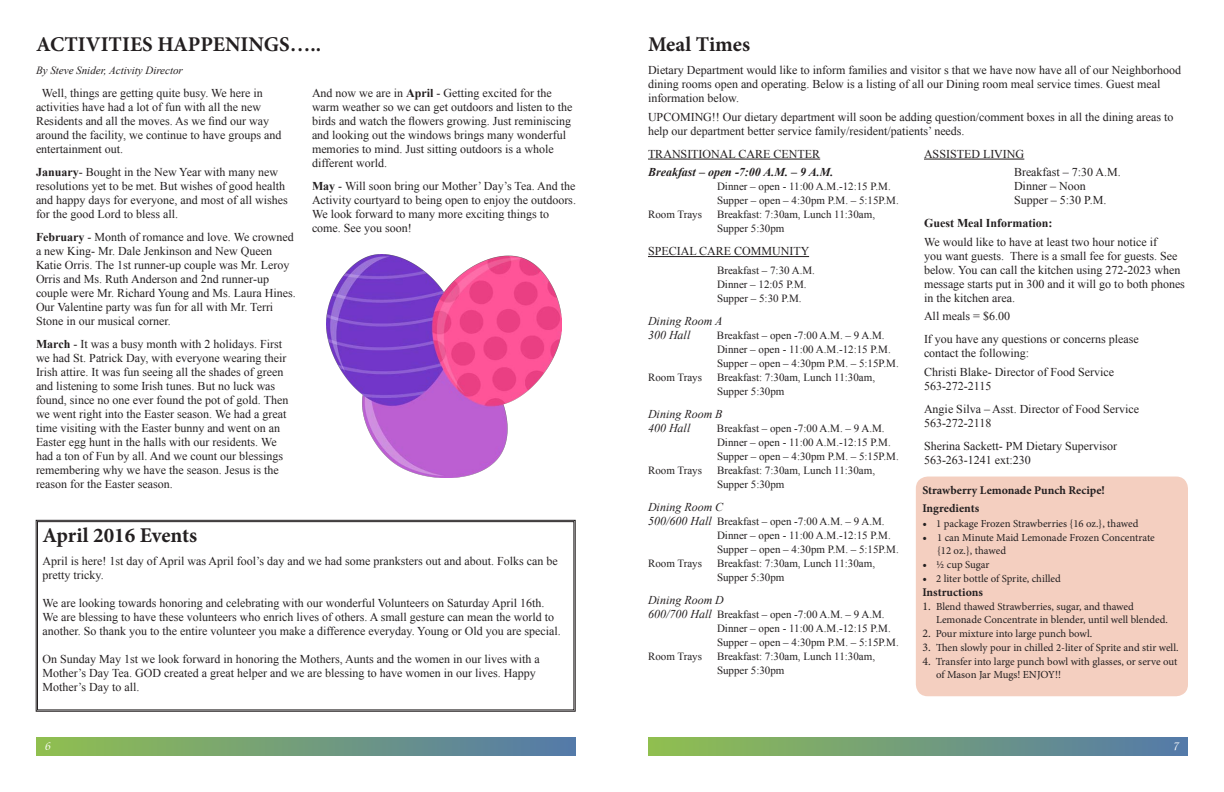
<style>
.page{position:relative;width:1224px;height:792px;background:#fff}
.page>*{position:absolute;margin:0;border:0;box-sizing:border-box;transform-origin:0 0}
.Headline{font:700 21px "Minion Pro";color:#231f20}
.ByLine{font:12px/14px "Times New Roman";color:#231f20}
.ByLine-2{font:italic 12px "Times New Roman";color:#231f20}
.ByLine-3{font:italic 700 12px "Times New Roman";color:#231f20}
.ByLine-4{font:700 12px "Times New Roman";color:#231f20}
.t1{font:300 12px "Cataneo BT";color:#fff}
.t2{font:700 11.8px "Minion Pro";color:#231f20}
.ByLine-5{font:11px/14px "Times New Roman";color:#231f20}
.ByLine-6{font:italic 11px "Times New Roman";color:#231f20}
.t3{font:10.8px/13px "Minion Pro";color:#231f20}
.s1{font-weight:700}
.s2{font-style:italic;font-size:12px}
.s3{font-size:11.8px}
</style>
<div class="page">
<div style="left:648px;top:738px;width:540px;height:18px;background:linear-gradient(to right,#90bf4f,#547aa9)"></div>
<div style="left:36px;top:738px;width:540px;height:18px;background:linear-gradient(to right,#90bf4f,#547aa9)"></div>
<hr style="left:648px;top:159px;width:172px;height:1px;background:#231f20">
<hr style="left:648px;top:256px;width:161px;height:1px;background:#231f20">
<hr style="left:924px;top:159px;width:100px;height:1px;background:#231f20">
<svg style="left:36px;top:520px;width:540px;height:192px"></svg>
<div style="left:37px;top:521px;width:537px;height:189px;border:1px solid #231f20"></div>
<div style="left:916px;top:477px;width:272px;height:219px;background:#f4cfc0;border-radius:12px"></div>
<img style="left:326px;top:255px;width:236px;height:223px">
<p class="Headline" style="left:36px;top:30px;width:287px">ACTIVITIES HAPPENINGS…..</p>
<p class="ByLine-6" style="left:36px;top:63px;width:148px">By Steve Snider, Activity Director</p>
<p class="ByLine" style="left:36px;top:86px;width:247px;text-indent:6px">Well, things are getting quite busy. We here in activities have had a lot of fun with all the new Residents and all the moves. As we find our way around the facility, we continue to have groups and entertainment out.</p>
<p class="ByLine" style="left:36px;top:165px;width:253px"><span class="s1">January</span>- Bought in the New Year with many new resolutions yet to be met. But wishes of good health and happy days for everyone, and most of all wishes for the good Lord to bless all.</p>
<p class="ByLine" style="left:36px;top:230px;width:261px"><span class="s1">February</span> - Month of romance and love. We crowned a new King- Mr. Dale Jenkinson and New Queen Katie Orris. The 1st runner-up couple was Mr. Leroy Orris and Ms. Ruth Anderson and 2nd runner-up couple were Mr. Richard Young and Ms. Laura Hines.<br>Our Valentine party was fun for all with Mr. Terri Stone in our musical corner.</p>
<p class="ByLine" style="left:36px;top:337px;width:254px"><span class="s1">March</span> - It was a busy month with 2 holidays. First we had St. Patrick Day, with everyone wearing their Irish attire. It was fun seeing all the shades of green and listening to some Irish tunes. But no luck was found, since no one ever found the pot of gold. Then we went right into the Easter season. We had a great time visiting with the Easter bunny and went on an Easter egg hunt in the halls with our residents. We had a ton of Fun by all. And we count our blessings remembering why we have the season. Jesus is the reason for the Easter season.</p>
<p class="ByLine" style="left:312px;top:86px;width:262px">And now we are in <span class="s1">April</span> - Getting excited for the warm weather so we can get outdoors and listen to the birds and watch the flowers growing. Just reminiscing and looking out the windows brings many wonderful memories to mind. Just sitting outdoors is a whole different world.</p>
<p class="ByLine" style="left:312px;top:179px;width:265px"><span class="s1">May</span> - Will soon bring our Mother’ Day’s Tea. And the Activity courtyard to being open to enjoy the outdoors.<br>We look forward to many more exciting things to come. See you soon!</p>
<p class="Headline" style="left:42px;top:520px;width:156px">April 2016 Events</p>
<p class="ByLine" style="left:42px;top:554px;width:517px">April is here! 1st day of April was April fool’s day and we had some pranksters out and about. Folks can be pretty tricky.</p>
<p class="ByLine" style="left:42px;top:596px;width:520px">We are looking towards honoring and celebrating with our wonderful Volunteers on Saturday April 16th.<br>We are blessing to have these volunteers who enrich lives of others. A small gesture can mean the world to another. So thank you to the entire volunteer you make a difference everyday. Young or Old you are special.</p>
<p class="ByLine" style="left:42px;top:652px;width:499px">On Sunday May 1st we look forward in honoring the Mothers, Aunts and the women in our lives with a<br>Mother’s Day Tea. GOD created a great helper and we are blessing to have women in our lives. Happy<br>Mother’s Day to all.</p>
<p class="Headline" style="left:648px;top:30px;width:104px">Meal Times</p>
<p class="ByLine" style="left:648px;top:63px;width:535px">Dietary Department would like to inform families and visitor s that we have now have all of our Neighborhood dining rooms open and operating. Below is a listing of all our Dining room meal service times. Guest meal information below.</p>
<p class="ByLine" style="left:648px;top:110px;width:527px">UPCOMING!! Our dietary department will soon be adding question/comment boxes in all the dining areas to help our department better service family/resident/patients’ needs.</p>
<p class="ByLine" style="left:648px;top:147px;width:174px">TRANSITIONAL CARE CENTER</p>
<p class="ByLine-3" style="left:648px;top:164px;width:187px">Breakfast – open -7:00 A.M. – 9 A.M.</p>
<p class="ByLine-5" style="left:717px;top:179px;width:175px">Dinner – open - 11:00 A.M.-12:15 P.M.</p>
<p class="ByLine-5" style="left:717px;top:193px;width:183px">Supper – open – 4:30pm P.M. – 5:15P.M.</p>
<p class="ByLine-5" style="left:648px;top:207px;width:56px">Room Trays</p>
<p class="ByLine-5" style="left:717px;top:207px;width:160px">Breakfast: 7:30am, Lunch 11:30am,<br>Supper 5:30pm</p>
<p class="ByLine" style="left:648px;top:244px;width:163px">SPECIAL CARE COMMUNITY</p>
<p class="ByLine-5" style="left:717px;top:263px;width:100px">Breakfast – 7:30 A.M.</p>
<p class="ByLine-5" style="left:717px;top:277px;width:91px">Dinner – 12:05 P.M.</p>
<p class="ByLine-5" style="left:717px;top:291px;width:86px">Supper – 5:30 P.M.</p>
<p class="ByLine-2" style="left:648px;top:312px;width:76px">Dining Room A</p>
<p class="ByLine-2" style="left:648px;top:326px;width:44px">300 Hall</p>
<p class="ByLine-5" style="left:717px;top:328px;width:169px">Breakfast – open -7:00 A.M. – 9 A.M.</p>
<p class="ByLine-5" style="left:717px;top:342px;width:175px">Dinner – open - 11:00 A.M.-12:15 P.M.</p>
<p class="ByLine-5" style="left:717px;top:356px;width:183px">Supper – open – 4:30pm P.M. – 5:15P.M.</p>
<p class="ByLine-5" style="left:648px;top:370px;width:56px">Room Trays</p>
<p class="ByLine-5" style="left:717px;top:370px;width:160px">Breakfast: 7:30am, Lunch 11:30am,<br>Supper 5:30pm</p>
<p class="ByLine-2" style="left:648px;top:405px;width:76px">Dining Room B</p>
<p class="ByLine-2" style="left:648px;top:419px;width:44px">400 Hall</p>
<p class="ByLine-5" style="left:717px;top:421px;width:169px">Breakfast – open -7:00 A.M. – 9 A.M.</p>
<p class="ByLine-5" style="left:717px;top:435px;width:175px">Dinner – open - 11:00 A.M.-12:15 P.M.</p>
<p class="ByLine-5" style="left:717px;top:449px;width:183px">Supper – open – 4:30pm P.M. – 5:15P.M.</p>
<p class="ByLine-5" style="left:648px;top:463px;width:56px">Room Trays</p>
<p class="ByLine-5" style="left:717px;top:463px;width:160px">Breakfast: 7:30am, Lunch 11:30am,<br>Supper 5:30pm</p>
<p class="ByLine-2" style="left:648px;top:498px;width:77px">Dining Room C</p>
<p class="ByLine-5" style="left:648px;top:514px;width:238px"><span class="s2">500/600 Hall</span> Breakfast – open -7:00 A.M. – 9 A.M.</p>
<p class="ByLine-5" style="left:717px;top:528px;width:175px">Dinner – open - 11:00 A.M.-12:15 P.M.</p>
<p class="ByLine-5" style="left:717px;top:542px;width:183px">Supper – open – 4:30pm P.M. – 5:15P.M.</p>
<p class="ByLine-5" style="left:648px;top:556px;width:56px">Room Trays</p>
<p class="ByLine-5" style="left:717px;top:556px;width:160px">Breakfast: 7:30am, Lunch 11:30am,<br>Supper 5:30pm</p>
<p class="ByLine-2" style="left:648px;top:591px;width:77px">Dining Room D</p>
<p class="ByLine-5" style="left:648px;top:607px;width:238px"><span class="s2">600/700 Hall</span> Breakfast – open -7:00 A.M. – 9 A.M.</p>
<p class="ByLine-5" style="left:717px;top:621px;width:175px">Dinner – open - 11:00 A.M.-12:15 P.M.</p>
<p class="ByLine-5" style="left:717px;top:635px;width:183px">Supper – open – 4:30pm P.M. – 5:15P.M.</p>
<p class="ByLine-5" style="left:648px;top:649px;width:56px">Room Trays</p>
<p class="ByLine-5" style="left:717px;top:649px;width:160px">Breakfast: 7:30am, Lunch 11:30am,<br>Supper 5:30pm</p>
<p class="ByLine" style="left:924px;top:147px;width:102px">ASSISTED LIVING</p>
<p class="ByLine" style="left:1014px;top:165px;width:108px">Breakfast – 7:30 A.M.</p>
<p class="ByLine" style="left:1014px;top:179px;width:73px">Dinner – Noon</p>
<p class="ByLine" style="left:1014px;top:193px;width:94px">Supper – 5:30 P.M.</p>
<p class="ByLine-4" style="left:924px;top:215px;width:130px">Guest Meal Information:</p>
<p class="ByLine" style="left:924px;top:235px;width:263px">We would like to have at least two hour notice if<br>you want guests. There is a small fee for guests. See below. You can call the kitchen using 272-2023 when message starts put in 300 and it will go to both phones in the kitchen area.</p>
<p class="ByLine" style="left:924px;top:309px;width:88px">All meals = $6.00</p>
<p class="ByLine" style="left:924px;top:332px;width:216px">If you have any questions or concerns please contact the following:</p>
<p class="ByLine" style="left:924px;top:365px;width:192px">Christi Blake- Director of Food Service<br>563-272-2115</p>
<p class="ByLine" style="left:924px;top:402px;width:217px">Angie Silva – Asst. Director of Food Service<br>563-272-2118</p>
<p class="ByLine" style="left:924px;top:439px;width:195px">Sherina Sackett- PM Dietary Supervisor<br>563-263-1241 ext:230</p>
<p class="t2" style="left:922px;top:482px;width:184px">Strawberry Lemonade Punch Recipe!</p>
<p class="t2" style="left:922px;top:500px;width:58px">Ingredients</p>
<p class="t3" style="left:922px;top:517px;width:218px"><span class="s3">•</span> 1 package Frozen Strawberries {16 oz.}, thawed</p>
<p class="t3" style="left:937px;top:531px;width:219px;text-indent:-15px"><span class="s3">•</span> 1 can Minute Maid Lemonade Frozen Concentrate {12 oz.}, thawed</p>
<p class="t3" style="left:922px;top:558px;width:69px"><span class="s3">•</span> ½ cup Sugar</p>
<p class="t3" style="left:922px;top:572px;width:140px"><span class="s3">•</span> 2 liter bottle of Sprite, chilled</p>
<p class="t2" style="left:922px;top:584px;width:62px">Instructions</p>
<p class="t3" style="left:936px;top:600px;width:233px;text-indent:-14px"><span class="s3">1.</span> Blend thawed Strawberries, sugar, and thawed<br>Lemonade Concentrate in blender, until well blended.</p>
<p class="t3" style="left:922px;top:627px;width:171px"><span class="s3">2.</span> Pour mixture into large punch bowl.</p>
<p class="t3" style="left:922px;top:641px;width:258px"><span class="s3">3.</span> Then slowly pour in chilled 2-liter of Sprite and stir well.</p>
<p class="t3" style="left:936px;top:656px;width:243px;text-indent:-14px"><span class="s3">4.</span> Transfer into large punch bowl with glasses, or serve out of Mason Jar Mugs! ENJOY!!</p>
<p class="t1" style="left:45px;top:739px;width:7px">6</p>
<p class="t1" style="left:1174px;top:739px;width:7px">7</p>
</div>
